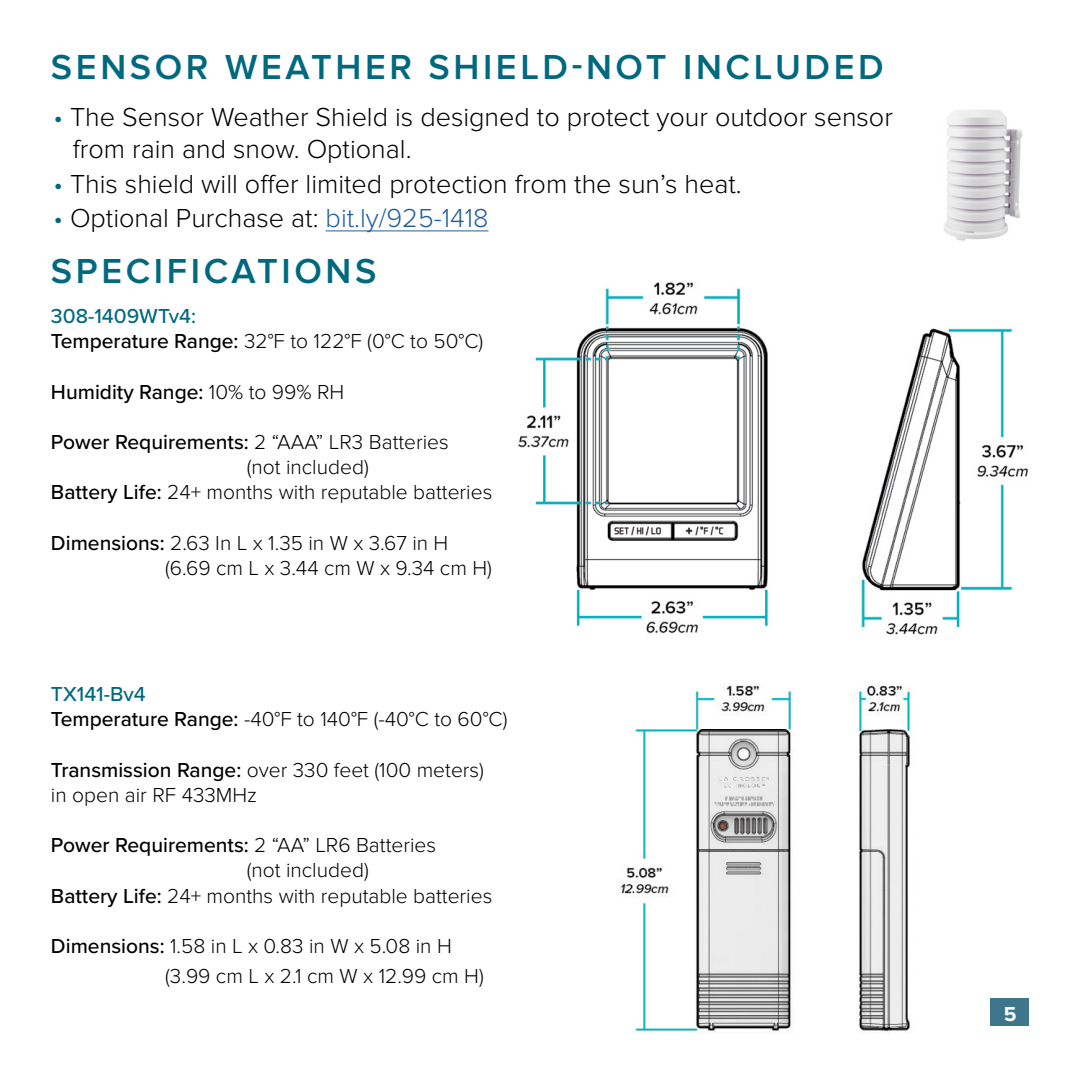
<style>
.page{position:relative;width:1080px;height:1080px;background:#fff}
.page>*{position:absolute;margin:0;border:0;box-sizing:border-box;transform-origin:0 0}
.t1{font:600 36px "Proxima Nova";letter-spacing:.1em;color:#01697f}
.t2{font:300 27px/32.4px "Proxima Nova";color:#000}
.t3{font:300 21px/25.2px "Proxima Nova";color:#000}
.t4{font:500 21px "Proxima Nova";color:#000}
.t5{font:700 21px "Proxima Nova";color:#fff}
.s1{color:#01697f}
.s2{color:#215e9e}
.s3{font-weight:500;color:#01697f}
.s4{font-weight:500}
.s5{font-weight:300}
</style>
<div class="page">
<div style="left:991px;top:998px;width:38px;height:28px;background:#3e778c"></div>
<img style="left:944px;top:110px;width:79px;height:131px">
<hr style="left:326px;top:230px;width:162px;height:1px;background:#215e9e">
<img style="left:518px;top:282px;width:511px;height:353px">
<img style="left:620px;top:685px;width:291px;height:349px">
<h1 class="t1" style="left:51px;top:47px;width:834px">SENSOR WEATHER SHIELD-NOT INCLUDED</h1>
<p class="t2" style="left:73px;top:101px;width:822px;text-indent:-19px"><span class="s1">•</span> The Sensor Weather Shield is designed to protect your outdoor sensor from rain and snow. Optional.</p>
<p class="t2" style="left:53px;top:168px;width:690px"><span class="s1">•</span> This shield will offer limited protection from the sun’s heat.</p>
<p class="t2" style="left:53px;top:202px;width:437px"><span class="s1">•</span> Optional Purchase at: <span class="s2">bit.ly/925-1418</span></p>
<h1 class="t1" style="left:51px;top:250px;width:327px">SPECIFICATIONS</h1>
<p class="t3" style="left:51px;top:304px;width:434px"><span class="s3">308-1409WTv4:<br></span><span class="s4">Temperature Range:</span> 32°F to 122°F (0°C to 50°C)</p>
<p class="t4" style="left:51px;top:376px;width:295px">Humidity Range: <span class="s5">10% to 99% RH</span></p>
<p class="t4" style="left:51px;top:426px;width:399px">Power Requirements: <span class="s5">2 “AAA” LR3 Batteries</span></p>
<p class="t3" style="left:247px;top:455px;width:124px">(not included)</p>
<p class="t3" style="left:51px;top:480px;width:443px"><span class="s4">Battery Life:</span> 24+ months with reputable batteries</p>
<p class="t3" style="left:165px;top:531px;width:328px;text-indent:-114px"><span class="s4">Dimensions:</span> 2.63 In L x 1.35 in W x 3.67 in H (6.69 cm L x 3.44 cm W x 9.34 cm H)</p>
<p class="t3" style="left:51px;top:682px;width:458px"><span class="s3">TX141-Bv4<br></span><span class="s4">Temperature Range:</span> -40°F to 140°F (-40°C to 60°C)</p>
<p class="t3" style="left:51px;top:757px;width:434px"><span class="s4">Transmission Range:</span> over 330 feet (100 meters) in open air RF 433MHz</p>
<p class="t4" style="left:51px;top:830px;width:387px">Power Requirements: <span class="s5">2 “AA” LR6 Batteries</span></p>
<p class="t3" style="left:247px;top:858px;width:124px">(not included)</p>
<p class="t3" style="left:51px;top:883px;width:443px"><span class="s4">Battery Life:</span> 24+ months with reputable batteries</p>
<p class="t3" style="left:165px;top:931px;width:320px;line-height:30px;text-indent:-114px"><span class="s4">Dimensions:</span> 1.58 in L x 0.83 in W x 5.08 in H (3.99 cm L x 2.1 cm W x 12.99 cm H)</p>
<p class="t5" style="left:1004px;top:1002px;width:14px">5</p>
</div>
